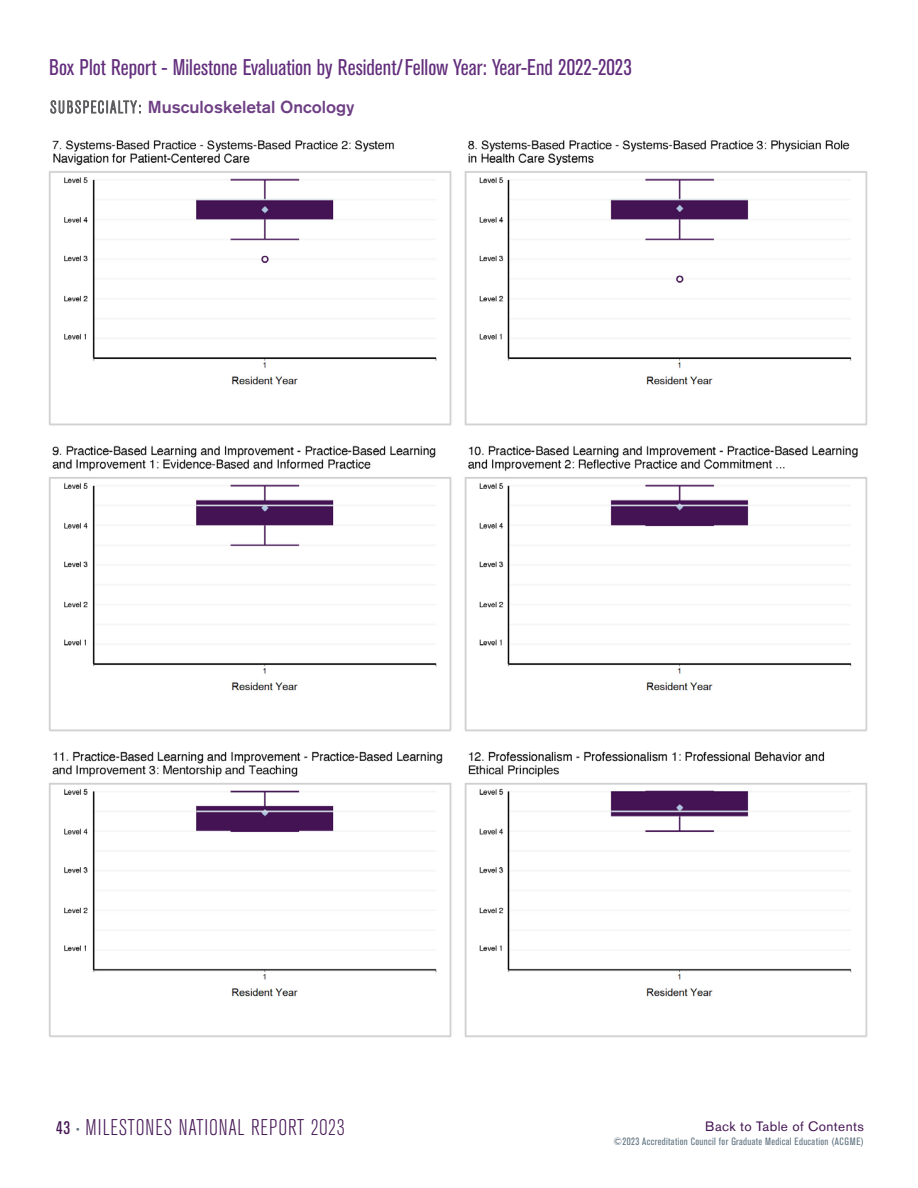
<style>
.page{position:relative;width:918px;height:1188px;background:#fff}
.page>*{position:absolute;margin:0;border:0;box-sizing:border-box;transform-origin:0 0}
.t1{font:condensed 22.5px "Akzidenz Grotesk BE";color:#622d7c}
.t2{font:300 condensed 22.5px "Akzidenz Grotesk BE";letter-spacing:.03em;color:#431353}
.t3{font:500 17.25px "Akzidenz Grotesk BE";color:#6e3f84}
.t4{font:13.5px "Akzidenz Grotesk BE";letter-spacing:.03em;color:#431353}
.t5{font:condensed 10.5px "Akzidenz Grotesk BE";letter-spacing:.03em;color:#5f7380}
.s1{font-weight:300;font-stretch:condensed;color:#57585b}
.s2{font-weight:400;font-size:18px}
.s3{font-weight:400;font-size:10.5px;color:#5f7380}
</style>
<div class="page">
<img style="left:48px;top:140px;width:820px;height:898px">
<p class="t1" style="left:49px;top:55px;width:584px">Box Plot Report - Milestone Evaluation by Resident/Fellow Year: Year-End 2022-2023</p>
<p class="t3" style="left:50px;top:96px;width:306px"><span class="s1">SUBSPECIALTY:</span> Musculoskeletal Oncology</p>
<p class="t2" style="left:56px;top:1116px;width:290px"><span class="s2">43</span> <span class="s3">•</span> MILESTONES NATIONAL REPORT 2023</p>
<p class="t4" style="left:705px;top:1118px;width:160px">Back to Table of Contents</p>
<p class="t5" style="left:614px;top:1135px;width:252px">©2023 Accreditation Council for Graduate Medical Education (ACGME)</p>
</div>
